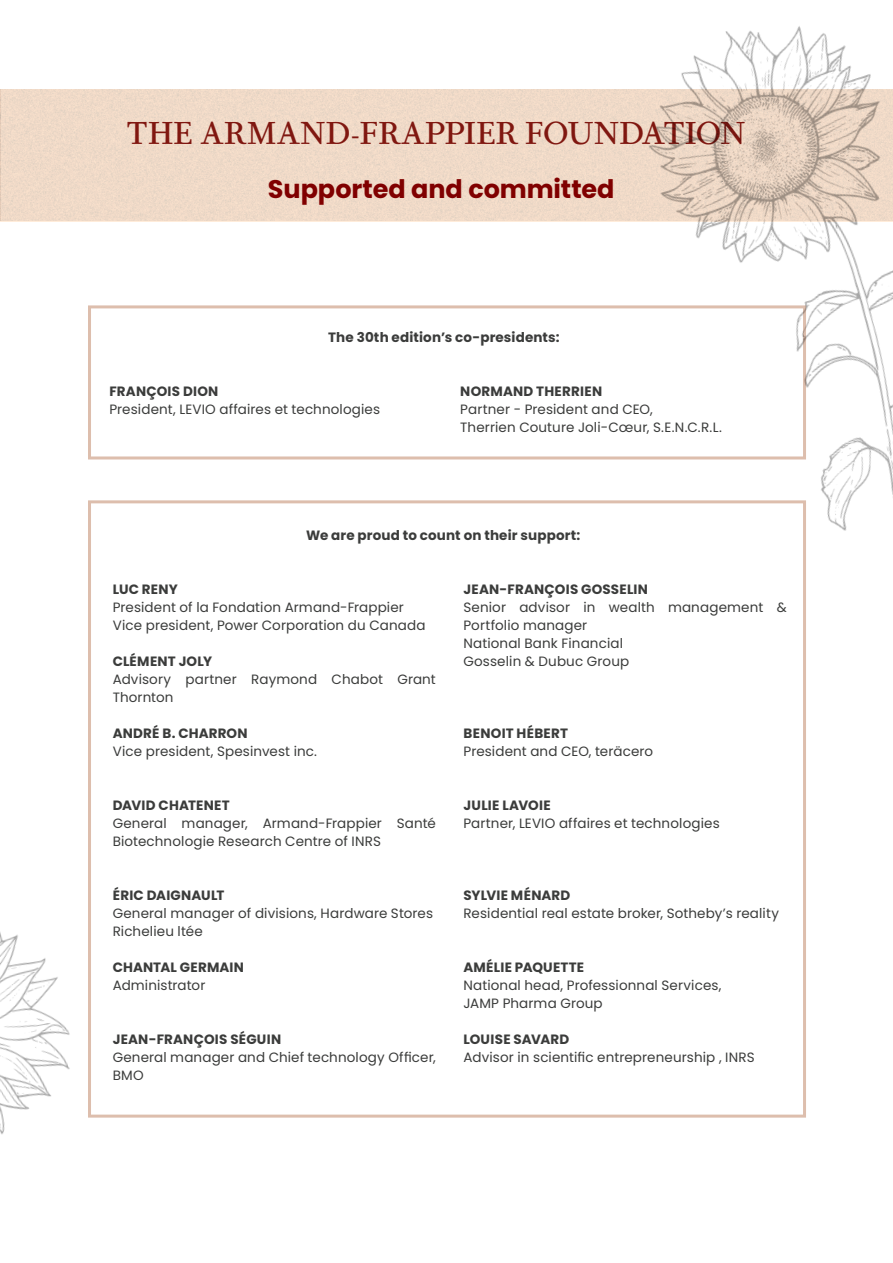
<style>
.page{position:relative;width:893px;height:1263px;background:#fff}
.page>*{position:absolute;margin:0;border:0;box-sizing:border-box;transform-origin:0 0}
.t1{font:33px "Corundum Text Book SC";letter-spacing:.005em;color:#801710}
.t2{font:700 25.5px "Poppins";letter-spacing:-.005em;color:#800000}
.t3{font:13.5px/18px "Poppins";letter-spacing:.01em;color:#3b3c3b}
.t4{font:700 13.5px "Poppins";letter-spacing:.01em;color:#3b3c3b}
</style>
<div class="page">
<div style="left:88px;top:305px;width:718px;height:154px;border:3px solid #ddbead"></div>
<img style="left:0;top:841px;width:201px;height:294px">
<img style="left:584px;top:26px;width:309px;height:624px">
<h1 class="t1" style="left:126px;top:109px;width:621px">THE ARMAND-FRAPPIER FOUNDATION</h1>
<h2 class="t2" style="left:268px;top:174px;width:348px">Supported and committed</h2>
<p class="t4" style="left:328px;top:329px;width:233px">The 30th edition’s co-presidents:</p>
<p class="t4" style="left:109px;top:383px;width:110px">FRANÇOIS DION</p>
<p class="t3" style="left:109px;top:400px;width:272px">President, LEVIO affaires et technologies</p>
<p class="t4" style="left:460px;top:383px;width:143px">NORMAND THERRIEN</p>
<p class="t3" style="left:460px;top:400px;width:263px">Partner - President and CEO,<br>Therrien Couture Joli-Cœur, S.E.N.C.R.L.</p>
<p class="t4" style="left:306px;top:527px;width:276px">We are proud to count on their support:</p>
<p class="t4" style="left:113px;top:581px;width:67px">LUC RENY</p>
<p class="t3" style="left:113px;top:598px;width:314px">President of la Fondation Armand-Frappier<br>Vice president, Power Corporation du Canada</p>
<p class="t4" style="left:113px;top:653px;width:101px">CLÉMENT JOLY</p>
<p class="t3" style="left:113px;top:670px;width:325px">Advisory partner Raymond Chabot Grant<br>Thornton</p>
<p class="t4" style="left:113px;top:725px;width:136px">ANDRÉ B. CHARRON</p>
<p class="t3" style="left:113px;top:742px;width:206px">Vice president, Spesinvest inc.</p>
<p class="t4" style="left:113px;top:797px;width:119px">DAVID CHATENET</p>
<p class="t3" style="left:113px;top:814px;width:325px">General manager, Armand-Frappier Santé<br>Biotechnologie Research Centre of INRS</p>
<p class="t4" style="left:113px;top:887px;width:113px">ÉRIC DAIGNAULT</p>
<p class="t3" style="left:113px;top:904px;width:322px">General manager of divisions, Hardware Stores<br>Richelieu ltée</p>
<p class="t4" style="left:113px;top:959px;width:133px">CHANTAL GERMAIN</p>
<p class="t3" style="left:113px;top:976px;width:94px">Administrator</p>
<p class="t4" style="left:113px;top:1031px;width:170px">JEAN-FRANÇOIS SÉGUIN</p>
<p class="t3" style="left:113px;top:1048px;width:325px">General manager and Chief technology Officer,<br>BMO</p>
<p class="t4" style="left:463px;top:581px;width:186px">JEAN-FRANÇOIS GOSSELIN</p>
<p class="t3" style="left:463px;top:598px;width:325px">Senior advisor in wealth management &amp;<br>Portfolio manager<br>National Bank Financial<br>Gosselin &amp; Dubuc Group</p>
<p class="t4" style="left:463px;top:725px;width:106px">BENOIT HÉBERT</p>
<p class="t3" style="left:463px;top:742px;width:191px">President and CEO, teräcero</p>
<p class="t4" style="left:463px;top:797px;width:89px">JULIE LAVOIE</p>
<p class="t3" style="left:463px;top:814px;width:258px">Partner, LEVIO affaires et technologies</p>
<p class="t4" style="left:463px;top:887px;width:108px">SYLVIE MÉNARD</p>
<p class="t3" style="left:463px;top:904px;width:317px">Residential real estate broker, Sotheby’s reality</p>
<p class="t4" style="left:463px;top:959px;width:122px">AMÉLIE PAQUETTE</p>
<p class="t3" style="left:463px;top:976px;width:259px">National head, Professionnal Services,<br>JAMP Pharma Group</p>
<p class="t4" style="left:463px;top:1031px;width:107px">LOUISE SAVARD</p>
<p class="t3" style="left:463px;top:1048px;width:293px">Advisor in scientific entrepreneurship , INRS</p>
</div>
